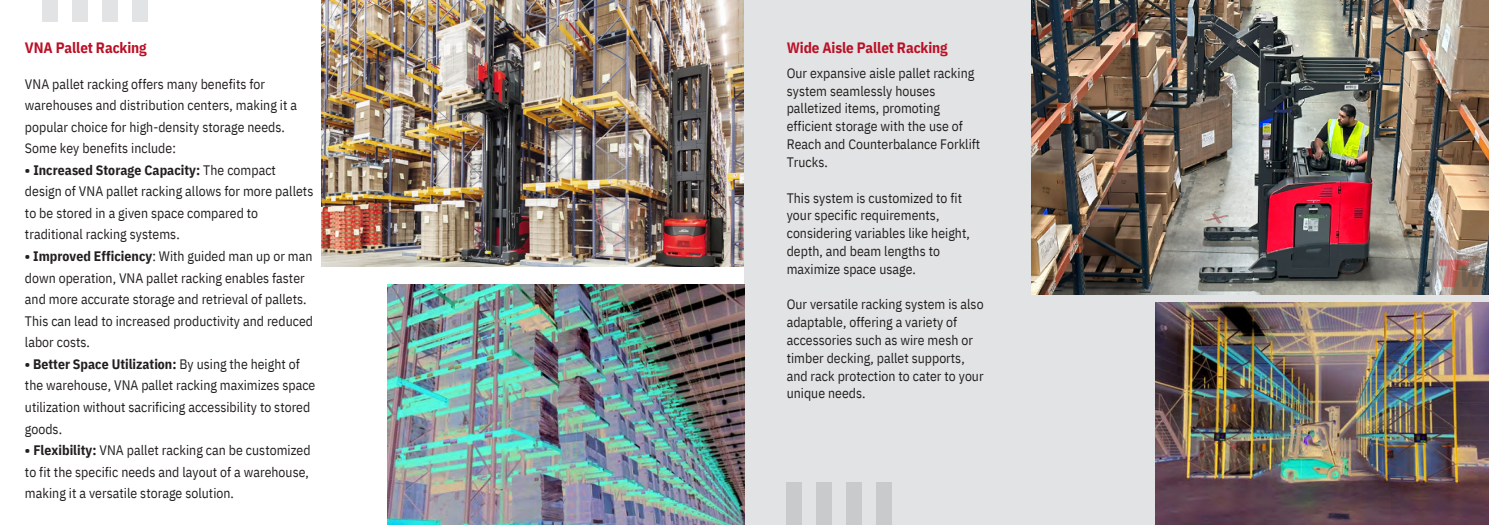
<style>
.page{position:relative;width:1489px;height:525px;background:#fff}
.page>*{position:absolute;margin:0;border:0;box-sizing:border-box;transform-origin:0 0}
.t1{font:700 15px "IBM Plex Sans Cond";letter-spacing:-.005em;color:#ba1026}
.t2{font:13.75px/21.5px "IBM Plex Sans Cond";color:#231f20}
.t3{font:11.25px "IBM Plex Sans Cond";color:#4f4f51}
.s1{font-weight:700}
</style>
<div class="page">
<div style="left:744px;top:0;width:744px;height:524px;background:#e2e3e4"></div>
<img style="left:387px;top:284px;width:357px;height:241px">
<img style="left:1155px;top:302px;width:334px;height:223px">
<div style="left:43px;top:0;width:15px;height:21px;background:#e2e3e4"></div>
<div style="left:73px;top:0;width:15px;height:21px;background:#e2e3e4"></div>
<div style="left:103px;top:0;width:15px;height:21px;background:#e2e3e4"></div>
<div style="left:133px;top:0;width:15px;height:21px;background:#e2e3e4"></div>
<div style="left:787px;top:482px;width:15px;height:42px;background:#c9cacc"></div>
<div style="left:817px;top:482px;width:15px;height:42px;background:#c9cacc"></div>
<div style="left:847px;top:482px;width:15px;height:42px;background:#c9cacc"></div>
<div style="left:877px;top:482px;width:15px;height:42px;background:#c9cacc"></div>
<img style="left:321px;top:0;width:423px;height:266px">
<img style="left:1031px;top:0;width:457px;height:294px">
<p class="t1" style="left:25px;top:38px;width:123px">VNA Pallet Racking</p>
<p class="t1" style="left:787px;top:38px;width:162px">Wide Aisle Pallet Racking</p>
<p class="t2" style="left:25px;top:73px;width:274px">VNA pallet racking offers many benefits for warehouses and distribution centers, making it a popular choice for high-density storage needs.<br>Some key benefits include:</p>
<p class="t2" style="left:25px;top:159px;width:290px"><span class="s1">• Increased Storage Capacity:</span> The compact design of VNA pallet racking allows for more pallets to be stored in a given space compared to traditional racking systems.</p>
<p class="t2" style="left:25px;top:245px;width:290px"><span class="s1">• Improved Efficiency</span>: With guided man up or man down operation, VNA pallet racking enables faster and more accurate storage and retrieval of pallets.<br>This can lead to increased productivity and reduced labor costs.</p>
<h1 class="t2" style="left:25px;top:353px;width:292px"><span class="s1">• Better Space Utilization:</span> By using the height of the warehouse, VNA pallet racking maximizes space utilization without sacrificing accessibility to stored goods.</h1>
<p class="t2" style="left:25px;top:439px;width:287px;text-align:justify"><span class="s1">• Flexibility:</span> VNA pallet racking can be customized to fit the specific needs and layout of a warehouse, making it a versatile storage solution.</p>
<p class="t2" style="left:787px;top:64px;width:195px;line-height:17.8px">Our expansive aisle pallet racking system seamlessly houses palletized items, promoting efficient storage with the use of<br>Reach and Counterbalance Forklift<br>Trucks.</p>
<p class="t2" style="left:787px;top:189px;width:185px;line-height:17.8px">This system is customized to fit your specific requirements, considering variables like height, depth, and beam lengths to maximize space usage.</p>
<p class="t2" style="left:787px;top:295px;width:198px;line-height:17.8px">Our versatile racking system is also adaptable, offering a variety of accessories such as wire mesh or timber decking, pallet supports, and rack protection to cater to your unique needs.</p>
<p class="t3" style="left:663px;top:479px;width:8px">K</p>
</div>
